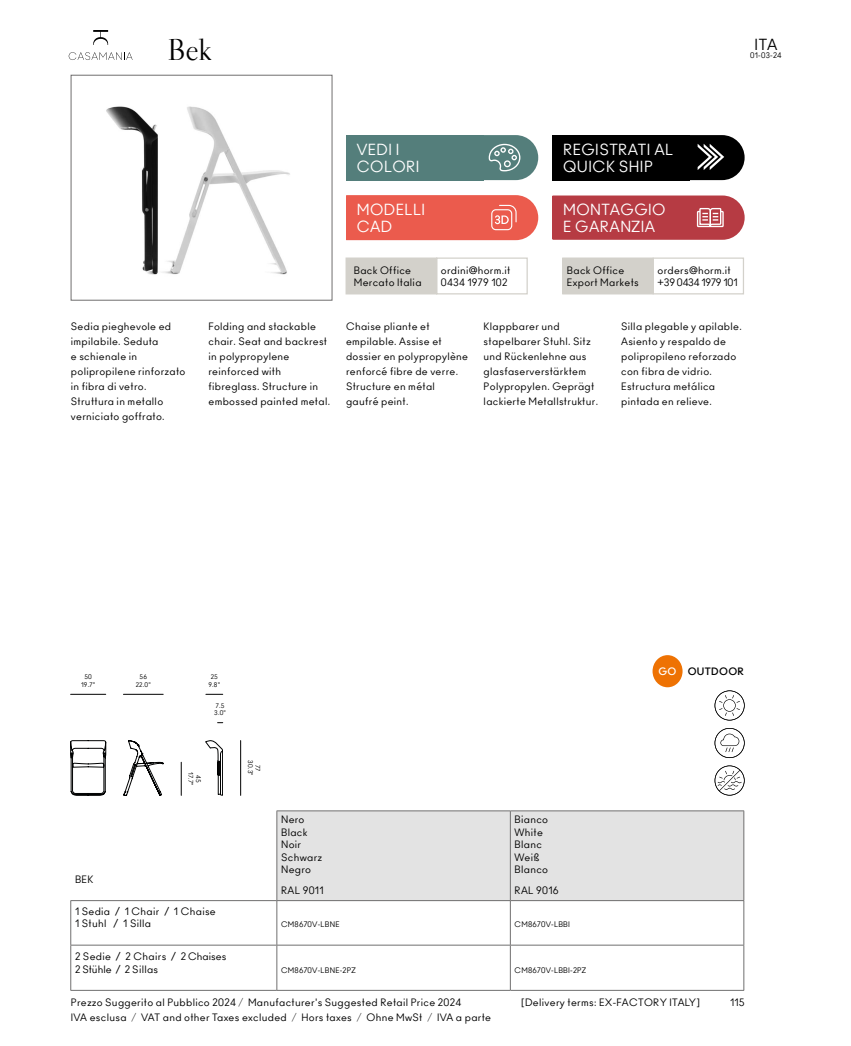
<style>
.page{position:relative;width:851px;height:1046px;background:#fff}
.page>*{position:absolute;margin:0;border:0;box-sizing:border-box;transform-origin:0 0}
.t1{font:30px "Electra LT Display";color:#000}
.t2{font:15px/17.5px "Ano";letter-spacing:.03em;color:#fff}
.t3{font:15px "Ano";color:#000}
.t4{font:10px/15px "Ano";letter-spacing:.03em;color:#000}
.t5{font:10px/12.5px "Ano";letter-spacing:.005em;color:#000}
.t6{font:700 10px "Ano";letter-spacing:.03em;color:#000}
.t7{font:700 10px "Ano";color:#fff}
.t8{font:7.5px "Ano";letter-spacing:.03em;color:#000}
.t9{font:6.25px/7.5px "Ano";letter-spacing:.03em;color:#000;text-align:center}
.s1{font-family:"Ano Half"}
</style>
<div class="page">
<img style="left:106px;top:106px;width:184px;height:169px">
<svg style="left:69px;top:52px;width:64px;height:8px"></svg>
<svg style="left:93px;top:30px;width:15px;height:15px"></svg>
<svg style="left:70px;top:740px;width:36px;height:55px"></svg>
<svg style="left:123px;top:740px;width:100px;height:55px"></svg>
<svg style="left:206px;top:694px;width:17px;height:1px"></svg>
<hr style="left:71px;top:694px;width:35px;height:1px;background:#000">
<hr style="left:123px;top:694px;width:40px;height:1px;background:#000">
<hr style="left:240px;top:740px;width:1px;height:55px;background:#000">
<hr style="left:181px;top:762px;width:1px;height:33px;background:#000">
<svg style="left:714px;top:728px;width:30px;height:29px"></svg>
<svg style="left:714px;top:765px;width:31px;height:31px"></svg>
<svg style="left:714px;top:690px;width:30px;height:30px"></svg>
<div style="left:277px;top:810px;width:233px;height:90px;background:#e3e3e3"></div>
<div style="left:510px;top:810px;width:233px;height:90px;background:#e3e3e3"></div>
<hr style="left:70px;top:900px;width:1px;height:44px;background:#706f6f">
<hr style="left:276px;top:900px;width:1px;height:44px;background:#706f6f">
<hr style="left:70px;top:945px;width:1px;height:44px;background:#706f6f">
<hr style="left:276px;top:945px;width:1px;height:44px;background:#706f6f">
<hr style="left:276px;top:810px;width:234px;height:1px;background:#706f6f">
<hr style="left:276px;top:811px;width:1px;height:89px;background:#706f6f">
<hr style="left:510px;top:810px;width:234px;height:1px;background:#706f6f">
<hr style="left:510px;top:811px;width:1px;height:89px;background:#706f6f">
<hr style="left:743px;top:811px;width:1px;height:89px;background:#706f6f">
<hr style="left:277px;top:900px;width:233px;height:1px;background:#706f6f">
<hr style="left:510px;top:900px;width:234px;height:1px;background:#706f6f">
<hr style="left:510px;top:900px;width:1px;height:44px;background:#706f6f">
<hr style="left:743px;top:900px;width:1px;height:44px;background:#706f6f">
<hr style="left:277px;top:944px;width:233px;height:1px;background:#706f6f">
<hr style="left:510px;top:944px;width:234px;height:1px;background:#706f6f">
<hr style="left:510px;top:945px;width:1px;height:44px;background:#706f6f">
<hr style="left:743px;top:945px;width:1px;height:44px;background:#706f6f">
<hr style="left:277px;top:989px;width:233px;height:1px;background:#706f6f">
<hr style="left:510px;top:989px;width:234px;height:1px;background:#706f6f">
<hr style="left:70px;top:900px;width:207px;height:1px;background:#706f6f">
<hr style="left:70px;top:944px;width:207px;height:1px;background:#706f6f">
<hr style="left:70px;top:989px;width:207px;height:1px;background:#706f6f">
<div style="left:346px;top:258px;width:90px;height:36px;background:#d3d1cb"></div>
<div style="left:345px;top:257px;width:92px;height:37px;border:1px solid #d3d1cb"></div>
<div style="left:436px;top:257px;width:91px;height:37px;border:1px solid #d3d1cb"></div>
<div style="left:562px;top:258px;width:91px;height:36px;background:#d3d1cb"></div>
<div style="left:562px;top:257px;width:91px;height:37px;border:1px solid #d3d1cb"></div>
<div style="left:652px;top:257px;width:92px;height:37px;border:1px solid #d3d1cb"></div>
<svg style="left:483px;top:135px;width:55px;height:45px;background:#719491"></svg>
<div style="left:346px;top:135px;width:137px;height:45px;background:#547e7b"></div>
<svg style="left:552px;top:195px;width:192px;height:45px;background:#ba474f"></svg>
<svg style="left:346px;top:195px;width:192px;height:45px;background:#ed7266"></svg>
<div style="left:346px;top:196px;width:137px;height:43px;background:#eb5b4d"></div>
<svg style="left:690px;top:135px;width:54px;height:45px;background:#2d2d2d"></svg>
<div style="left:552px;top:135px;width:138px;height:45px;background:#000"></div>
<div style="left:652px;top:655px;width:30px;height:32px;background:#ee7203;border-radius:50%"></div>
<h1 class="t1" style="left:168px;top:32px;width:44px">Bek</h1>
<h2 class="t3" style="left:754px;top:36px;width:25px">ITA</h2>
<p class="t8" style="left:750px;top:50px;width:33px">01-03-24</p>
<h2 class="t2" style="left:356px;top:141px;width:64px">VEDI I<br>COLORI</h2>
<h2 class="t2" style="left:356px;top:201px;width:70px">MODELLI<br>CAD</h2>
<h2 class="t2" style="left:563px;top:141px;width:112px">REGISTRATI AL<br>QUICK SHIP</h2>
<h2 class="t2" style="left:563px;top:201px;width:104px">MONTAGGIO<br>E GARANZIA</h2>
<p class="t4" style="left:354px;top:264px;width:69px;line-height:12.5px">Back Office<br>Mercato Italia</p>
<p class="t4" style="left:441px;top:264px;width:71px;line-height:12.5px">ordini@horm.it<br>0434 1979 102</p>
<p class="t4" style="left:567px;top:264px;width:73px;line-height:12.5px">Back Office<br>Export Markets</p>
<p class="t5" style="left:657px;top:264px;width:82px">orders@horm.it +39 0434 1979 101</p>
<p class="t4" style="left:71px;top:319px;width:116px">Sedia pieghevole ed impilabile. Seduta<br>e schienale in polipropilene rinforzato in fibra di vetro.<br>Struttura in metallo verniciato goffrato.</p>
<p class="t4" style="left:208px;top:319px;width:123px">Folding and stackable chair. Seat and backrest in polypropylene reinforced with fibreglass. Structure in embossed painted metal.</p>
<p class="t4" style="left:346px;top:319px;width:124px">Chaise pliante et empilable. Assise et dossier en polypropylène renforcé fibre de verre.<br>Structure en métal gaufré peint.</p>
<p class="t4" style="left:483px;top:319px;width:116px">Klappbarer und stapelbarer Stuhl. Sitz und Rückenlehne aus glasfaserverstärktem<br>Polypropylen. Geprägt lackierte Metallstruktur.</p>
<p class="t4" style="left:621px;top:319px;width:122px">Silla plegable y apilable.<br>Asiento y respaldo de polipropileno reforzado con fibra de vidrio.<br>Estructura metálica pintada en relieve.</p>
<p class="t9" style="left:81px;top:673px;width:16px">50<br>19.7"</p>
<p class="t9" style="left:136px;top:673px;width:17px">56<br>22.0"</p>
<p class="t4" style="left:75px;top:871px;width:20px">BEK</p>
<p class="t9" style="left:208px;top:673px;width:13px">25<br>9.8"</p>
<p class="t9" style="left:214px;top:701px;width:13px;text-align:left">7.5<br>3.0"</p>
<p class="t9" style="left:202px;top:772px;width:15px;rotate:90deg">45<br>17.7"</p>
<p class="t4" style="left:75px;top:905px;width:142px;line-height:12.5px">1 Sedia / 1 Chair / 1 Chaise<br>1 Stuhl / 1 Silla</p>
<p class="t4" style="left:75px;top:950px;width:153px;line-height:12.5px">2 Sedie / 2 Chairs / 2 Chaises<br>2 Stühle / 2 Sillas</p>
<p class="t9" style="left:261px;top:760px;width:17px;rotate:90deg">77<br>30.3"</p>
<p class="t4" style="left:281px;top:813px;width:43px;line-height:12.5px">Nero<br>Black<br>Noir<br>Schwarz<br>Negro</p>
<p class="t4" style="left:281px;top:883px;width:44px">RAL 9011</p>
<p class="t4" style="left:514px;top:813px;width:35px;line-height:12.5px">Bianco<br>White<br>Blanc<br>Weiß<br>Blanco</p>
<p class="t4" style="left:514px;top:883px;width:46px">RAL 9016</p>
<p class="t8" style="left:281px;top:919px;width:60px">CM8670V-LBNE</p>
<p class="t8" style="left:514px;top:919px;width:57px">CM8670V-LBBI</p>
<p class="t8" style="left:281px;top:965px;width:76px">CM8670V-LBNE-2PZ</p>
<p class="t8" style="left:514px;top:965px;width:73px">CM8670V-LBBI-2PZ</p>
<p class="t7" style="left:658px;top:665px;width:19px">GO</p>
<p class="t6" style="left:687px;top:665px;width:58px">OUTDOOR</p>
<p class="t4" style="left:71px;top:994px;width:391px">Prezzo Suggerito al Pubblico 2024 <span class="s1">/</span> Manufacturer's Suggested Retail Price 2024</p>
<p class="t4" style="left:521px;top:994px;width:180px">[Delivery terms: EX-FACTORY ITALY]</p>
<p class="t4" style="left:730px;top:994px;width:16px">115</p>
<p class="t4" style="left:71px;top:1009px;width:421px">IVA esclusa <span class="s1">/</span> VAT and other Taxes excluded <span class="s1">/</span> Hors taxes <span class="s1">/</span> Ohne MwSt <span class="s1">/</span> IVA a parte</p>
</div>
